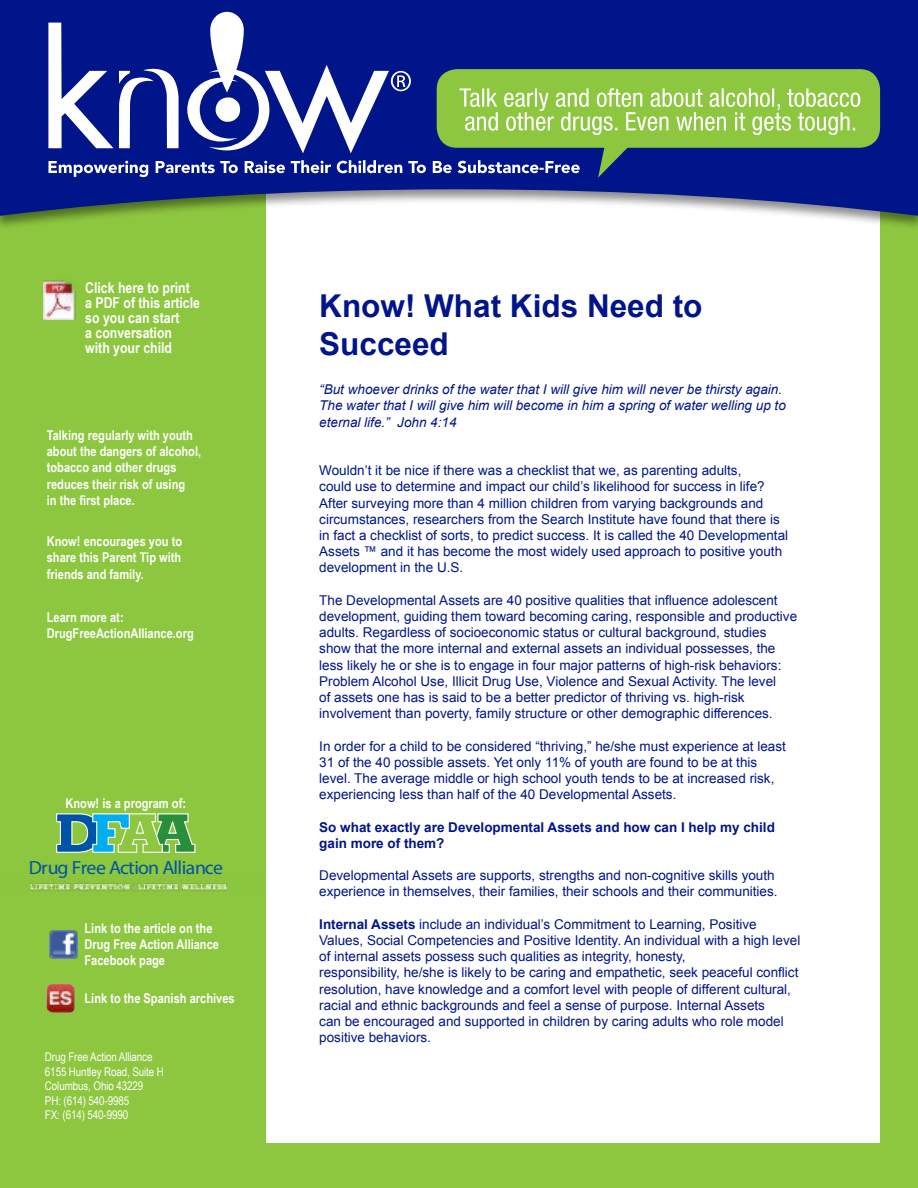
<style>
.page{position:relative;width:918px;height:1188px;background:#fff}
.page>*{position:absolute;margin:0;border:0;box-sizing:border-box;transform-origin:0 0}
.t1{font:700 31.5px/37.8px "Arial";color:#001589}
.t2{font:19.05px "Museo Slab 300";letter-spacing:-.035em;color:#0054a6;scale:1.04 1}
.t3{font:700 15px/15px "Arial Narrow";color:#fff}
.t4{font:13.5px/16.2px "Arial";color:#001589}
.t5{font:700 13.5px/16.2px "Arial Narrow";color:#fff}
.t6{font:italic 13.5px/16.2px "Arial";color:#001589}
.t7{font:700 13.5px/16.2px "Arial";color:#001589}
.t8{font:12px/14.4px "Arial Narrow";letter-spacing:-.01em;color:#fff}
.s1{font-weight:700}
</style>
<div class="page">
<div style="left:258px;top:116px;width:660px;height:1072px;background:#8dc63f"></div>
<div style="left:266px;top:153px;width:614px;height:990px;background:#fff"></div>
<div style="left:0;top:116px;width:262px;height:1072px;background:#8dc63f"></div>
<div style="left:0;top:0;width:918px;height:230px;background:#000;opacity:.45"></div>
<svg style="left:0;top:0;width:918px;height:216px;background:#344695"></svg>
<div style="left:437px;top:69px;width:443px;height:79px;background:#8dc63f;border-radius:20px"></div>
<svg style="left:48px;top:12px;width:812px;height:166px"></svg>
<svg style="left:56px;top:813px;width:140px;height:40px"></svg>
<img style="left:29px;top:875px;width:198px;height:16px">
<img style="left:44px;top:280px;width:32px;height:40px">
<img style="left:46px;top:984px;width:29px;height:29px">
<img style="left:50px;top:931px;width:28px;height:28px">
<p class="t3" style="left:85px;top:280px;width:116px">Click here to print a PDF of this article so you can start<br>a conversation with your child</p>
<p class="t5" style="left:47px;top:427px;width:156px">Talking regularly with youth about the dangers of alcohol, tobacco and other drugs reduces their risk of using<br>in the first place.</p>
<p class="t5" style="left:47px;top:533px;width:137px;text-align:justify">Know! encourages you to share this Parent Tip with friends and family.</p>
<p class="t5" style="left:47px;top:608px;width:149px">Learn more at:<br>DrugFreeActionAlliance.org</p>
<p class="t5" style="left:65px;top:794px;width:122px">Know! is a program of:</p>
<h2 class="t2" style="left:29px;top:856px;width:188px">Drug Free Action Alliance</h2>
<p class="t5" style="left:85px;top:919px;width:136px">Link to the article on the<br>Drug Free Action Alliance<br>Facebook page</p>
<p class="t5" style="left:85px;top:989px;width:152px">Link to the Spanish archives</p>
<p class="t8" style="left:45px;top:1050px;width:120px">Drug Free Action Alliance<br>6155 Huntley Road, Suite H<br>Columbus, Ohio 43229<br>PH: (614) 540-9985<br>FX: (614) 540-9990</p>
<h1 class="t1" style="left:319px;top:288px;width:385px">Know! What Kids Need to<br>Succeed</h1>
<p class="t6" style="left:319px;top:382px;width:468px">“But whoever drinks of the water that I will give him will never be thirsty again.<br>The water that I will give him will become in him a spring of water welling up to eternal life.” John 4:14</p>
<p class="t4" style="left:319px;top:462px;width:470px">Wouldn’t it be nice if there was a checklist that we, as parenting adults,<br>could use to determine and impact our child’s likelihood for success in life?<br>After surveying more than 4 million children from varying backgrounds and circumstances, researchers from the Search Institute have found that there is in fact a checklist of sorts, to predict success. It is called the 40 Developmental Assets ™ and it has become the most widely used approach to positive youth development in the U.S.</p>
<p class="t4" style="left:319px;top:592px;width:479px">The Developmental Assets are 40 positive qualities that influence adolescent development, guiding them toward becoming caring, responsible and productive adults. Regardless of socioeconomic status or cultural background, studies show that the more internal and external assets an individual possesses, the less likely he or she is to engage in four major patterns of high-risk behaviors:<br>Problem Alcohol Use, Illicit Drug Use, Violence and Sexual Activity. The level<br>of assets one has is said to be a better predictor of thriving vs. high-risk involvement than poverty, family structure or other demographic differences.</p>
<p class="t4" style="left:319px;top:738px;width:468px">In order for a child to be considered “thriving,” he/she must experience at least 31 of the 40 possible assets. Yet only 11% of youth are found to be at this level. The average middle or high school youth tends to be at increased risk, experiencing less than half of the 40 Developmental Assets.</p>
<p class="t7" style="left:319px;top:819px;width:457px">So what exactly are Developmental Assets and how can I help my child gain more of them?</p>
<p class="t4" style="left:319px;top:867px;width:460px">Developmental Assets are supports, strengths and non-cognitive skills youth experience in themselves, their families, their schools and their communities.</p>
<p class="t4" style="left:319px;top:916px;width:483px"><span class="s1">Internal Assets</span> include an individual’s Commitment to Learning, Positive Values, Social Competencies and Positive Identity. An individual with a high level of internal assets possess such qualities as integrity, honesty,<br>responsibility, he/she is likely to be caring and empathetic, seek peaceful conflict resolution, have knowledge and a comfort level with people of different cultural, racial and ethnic backgrounds and feel a sense of purpose. Internal Assets<br>can be encouraged and supported in children by caring adults who role model positive behaviors.</p>
</div>
